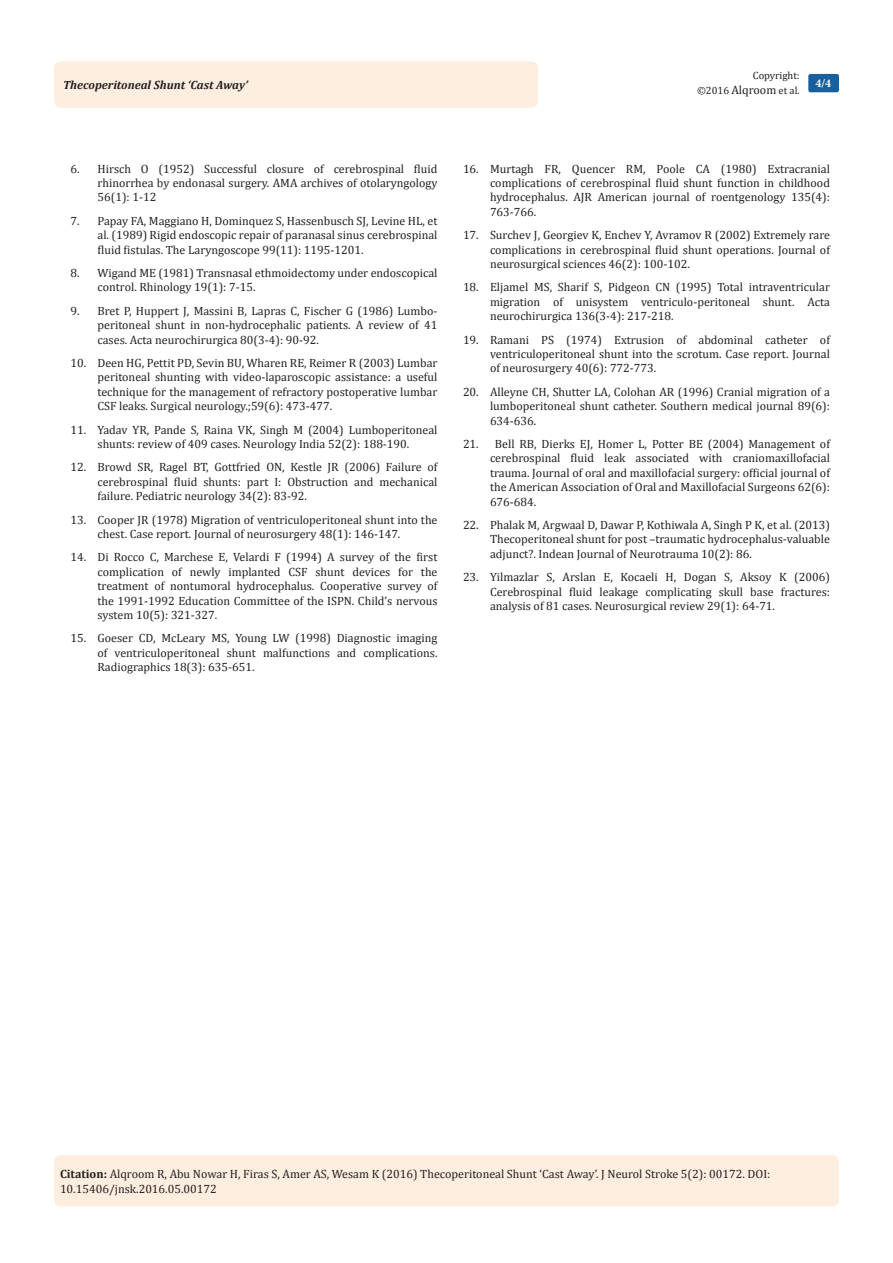
<style>
.page{position:relative;width:893px;height:1263px;background:#fff}
.page>*{position:absolute;margin:0;border:0;box-sizing:border-box;transform-origin:0 0}
.t1{font:12px/14.4px "Cambria";color:#231f20;text-align:justify}
.t2{font:italic 700 12px "Cambria";color:#231f20}
.t3{font:700 12px "Minion Pro";color:#fff}
.t4{font:10.5px/14.4px "Cambria";color:#231f20;text-align:right}
.s1{font-size:12px}
.s2{font-weight:700}
</style>
<div class="page">
<div style="left:54px;top:61px;width:484px;height:47px;background:#feeee0;border-radius:8px"></div>
<div style="left:808px;top:74px;width:31px;height:18px;background:#18609d;border-radius:2px"></div>
<div style="left:54px;top:1155px;width:785px;height:51px;background:#feeee0;border-radius:7px"></div>
<p class="t4" style="left:697px;top:68px;width:104px">Copyright:<br>©2016 <span class="s1">Alqroom</span> et al.</p>
<p class="t2" style="left:63px;top:77px;width:186px">Thecoperitoneal Shunt ‘Cast Away’</p>
<p class="t3" style="left:815px;top:75px;width:17px">4/4</p>
<p class="t1" style="left:98px;top:161px;width:341px;text-indent:-27px">6. Hirsch O (1952) Successful closure of cerebrospinal fluid rhinorrhea by endonasal surgery. AMA archives of otolaryngology 56(1): 1-12</p>
<p class="t1" style="left:98px;top:213px;width:341px;text-indent:-27px">7. Papay FA, Maggiano H, Dominquez S, Hassenbusch SJ, Levine HL, et al. (1989) Rigid endoscopic repair of paranasal sinus cerebrospinal fluid fistulas. The Laryngoscope 99(11): 1195-1201.</p>
<p class="t1" style="left:98px;top:266px;width:341px;text-indent:-27px">8. Wigand ME (1981) Transnasal ethmoidectomy under endoscopical control. Rhinology 19(1): 7-15.</p>
<p class="t1" style="left:98px;top:303px;width:341px;text-indent:-27px">9. Bret P, Huppert J, Massini B, Lapras C, Fischer G (1986) Lumbo&shy;peritoneal shunt in non-hydrocephalic patients. A review of 41 cases. Acta neurochirurgica 80(3-4): 90-92.</p>
<p class="t1" style="left:98px;top:356px;width:341px;text-indent:-27px">10. Deen HG, Pettit PD, Sevin BU, Wharen RE, Reimer R (2003) Lumbar peritoneal shunting with video-laparoscopic assistance: a useful technique for the management of refractory postoperative lumbar CSF leaks. Surgical neurology.;59(6): 473-477.</p>
<p class="t1" style="left:70px;top:422px;width:368px;text-align:center">11. Yadav YR, Pande S, Raina VK, Singh M (2004) Lumboperitoneal shunts: review of 409 cases. Neurology India 52(2): 188-190.</p>
<p class="t1" style="left:98px;top:460px;width:341px;text-indent:-27px">12. Browd SR, Ragel BT, Gottfried ON, Kestle JR (2006) Failure of cerebrospinal fluid shunts: part I: Obstruction and mechanical failure. Pediatric neurology 34(2): 83-92.</p>
<p class="t1" style="left:98px;top:512px;width:341px;text-indent:-27px">13. Cooper JR (1978) Migration of ventriculoperitoneal shunt into the chest. Case report. Journal of neurosurgery 48(1): 146-147.</p>
<p class="t1" style="left:98px;top:550px;width:341px;text-indent:-27px">14. Di Rocco C, Marchese E, Velardi F (1994) A survey of the first complication of newly implanted CSF shunt devices for the treatment of nontumoral hydrocephalus. Cooperative survey of the 1991-1992 Education Committee of the ISPN. Child’s nervous system 10(5): 321-327.</p>
<p class="t1" style="left:98px;top:631px;width:341px;text-indent:-27px">15. Goeser CD, McLeary MS, Young LW (1998) Diagnostic imaging of ventriculoperitoneal shunt malfunctions and complications.<br>Radiographics 18(3): 635-651.</p>
<p class="t1" style="left:490px;top:161px;width:341px;text-indent:-27px">16. Murtagh FR, Quencer RM, Poole CA (1980) Extracranial complications of cerebrospinal fluid shunt function in childhood hydrocephalus. AJR American journal of roentgenology 135(4):<br>763-766.</p>
<p class="t1" style="left:490px;top:228px;width:341px;text-indent:-27px">17. Surchev J, Georgiev K, Enchev Y, Avramov R (2002) Extremely rare complications in cerebrospinal fluid shunt operations. Journal of neurosurgical sciences 46(2): 100-102.</p>
<p class="t1" style="left:490px;top:280px;width:341px;text-indent:-27px">18. Eljamel MS, Sharif S, Pidgeon CN (1995) Total intraventricular migration of unisystem ventriculo-peritoneal shunt. Acta neurochirurgica 136(3-4): 217-218.</p>
<p class="t1" style="left:490px;top:332px;width:341px;text-indent:-27px">19. Ramani PS (1974) Extrusion of abdominal catheter of ventriculoperitoneal shunt into the scrotum. Case report. Journal of neurosurgery 40(6): 772-773.</p>
<p class="t1" style="left:490px;top:384px;width:341px;text-indent:-27px">20. Alleyne CH, Shutter LA, Colohan AR (1996) Cranial migration of a lumboperitoneal shunt catheter. Southern medical journal 89(6):<br>634-636.</p>
<p class="t1" style="left:490px;top:437px;width:341px;text-indent:-27px">21. Bell RB, Dierks EJ, Homer L, Potter BE (2004) Management of cerebrospinal fluid leak associated with craniomaxillofacial trauma. Journal of oral and maxillofacial surgery: official journal of the American Association of Oral and Maxillofacial Surgeons 62(6):<br>676-684.</p>
<p class="t1" style="left:490px;top:518px;width:341px;text-indent:-27px">22. Phalak M, Argwaal D, Dawar P, Kothiwala A, Singh P K, et al. (2013)<br>Thecoperitoneal shunt for post –traumatic hydrocephalus-valuable adjunct?. Indean Journal of Neurotrauma 10(2): 86.</p>
<p class="t1" style="left:490px;top:570px;width:341px;text-indent:-27px">23. Yilmazlar S, Arslan E, Kocaeli H, Dogan S, Aksoy K (2006)<br>Cerebrospinal fluid leakage complicating skull base fractures: analysis of 81 cases. Neurosurgical review 29(1): 64-71.</p>
<p class="t1" style="left:60px;top:1167px;width:712px"><span class="s2">Citation:</span> Alqroom R, Abu Nowar H, Firas S, Amer AS, Wesam K (2016) Thecoperitoneal Shunt ‘Cast Away’. J Neurol Stroke 5(2): 00172. DOI:<br>10.15406/jnsk.2016.05.00172</p>
</div>
